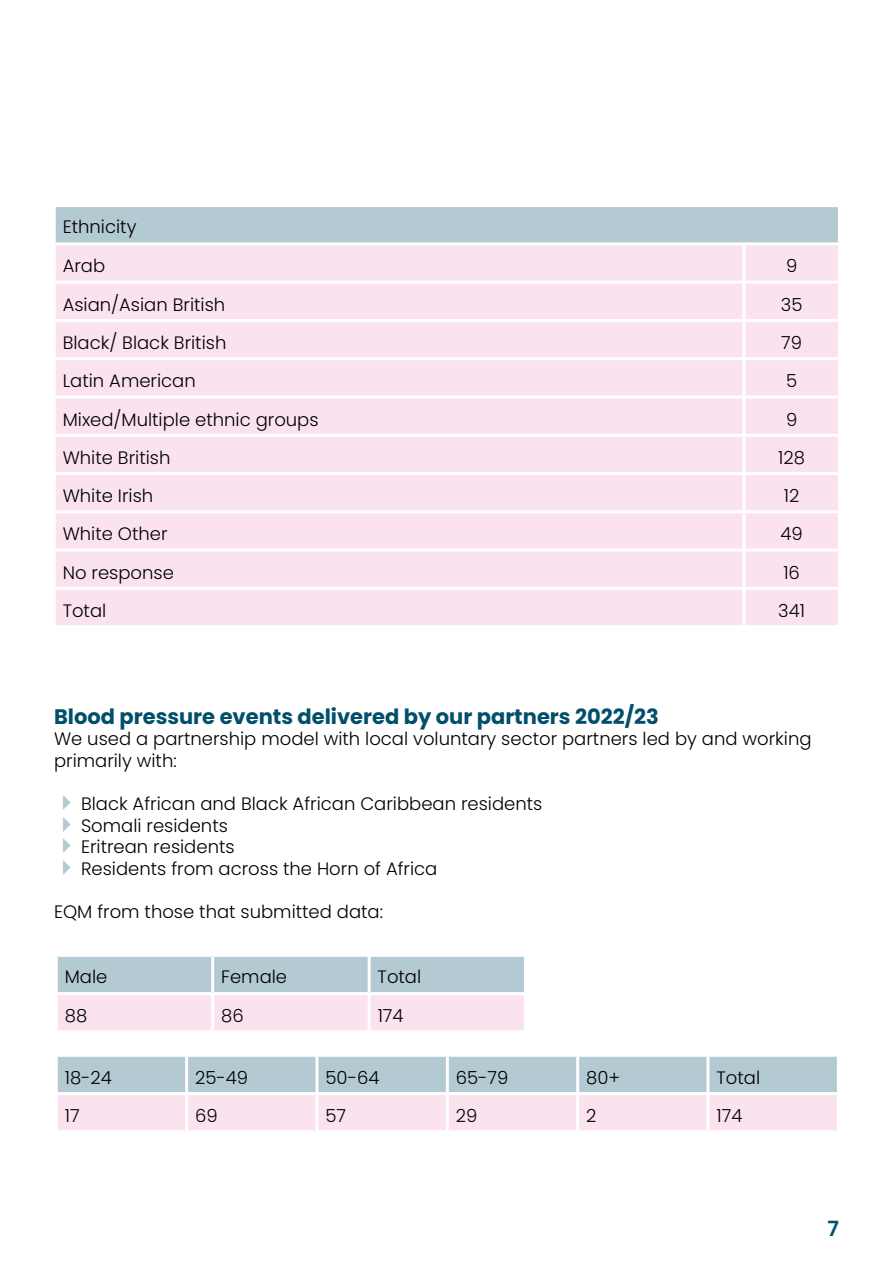
<style>
.page{position:relative;width:893px;height:1263px;background:#fff}
.page>*{position:absolute;margin:0;border:0;box-sizing:border-box;transform-origin:0 0}
.t1{font:700 21px "Poppins";color:#004f6b}
.t2{font:600 21px "Poppins";color:#004f6b}
.t3{font:300 18px/21.6px "Poppins";color:#000}
</style>
<div class="page">
<div style="left:54px;top:206px;width:785px;height:38px;background:#b3cad3"></div>
<div style="left:56px;top:245px;width:782px;height:380px;background:#fbe2ef"></div>
<hr style="left:744px;top:281px;width:97px;height:3px;background:#fff">
<hr style="left:744px;top:319px;width:97px;height:3px;background:#fff">
<hr style="left:744px;top:357px;width:97px;height:3px;background:#fff">
<hr style="left:744px;top:395px;width:97px;height:3px;background:#fff">
<hr style="left:744px;top:434px;width:97px;height:3px;background:#fff">
<hr style="left:744px;top:472px;width:97px;height:3px;background:#fff">
<hr style="left:744px;top:510px;width:97px;height:3px;background:#fff">
<hr style="left:744px;top:549px;width:97px;height:3px;background:#fff">
<hr style="left:744px;top:587px;width:97px;height:3px;background:#fff">
<hr style="left:53px;top:204px;width:691px;height:3px;background:#fff">
<hr style="left:53px;top:207px;width:3px;height:35px;background:#fff">
<hr style="left:744px;top:204px;width:97px;height:3px;background:#fff">
<hr style="left:838px;top:207px;width:3px;height:35px;background:#fff">
<hr style="left:53px;top:242px;width:691px;height:3px;background:#fff">
<hr style="left:744px;top:242px;width:97px;height:3px;background:#fff">
<hr style="left:742px;top:245px;width:3px;height:36px;background:#fff">
<hr style="left:53px;top:281px;width:691px;height:3px;background:#fff">
<hr style="left:742px;top:284px;width:3px;height:35px;background:#fff">
<hr style="left:53px;top:319px;width:691px;height:3px;background:#fff">
<hr style="left:742px;top:322px;width:3px;height:35px;background:#fff">
<hr style="left:53px;top:357px;width:691px;height:3px;background:#fff">
<hr style="left:742px;top:360px;width:3px;height:35px;background:#fff">
<hr style="left:53px;top:395px;width:691px;height:3px;background:#fff">
<hr style="left:742px;top:398px;width:3px;height:36px;background:#fff">
<hr style="left:53px;top:434px;width:691px;height:3px;background:#fff">
<hr style="left:742px;top:437px;width:3px;height:35px;background:#fff">
<hr style="left:53px;top:472px;width:691px;height:3px;background:#fff">
<hr style="left:742px;top:475px;width:3px;height:35px;background:#fff">
<hr style="left:53px;top:510px;width:691px;height:3px;background:#fff">
<hr style="left:742px;top:513px;width:3px;height:36px;background:#fff">
<hr style="left:53px;top:549px;width:691px;height:3px;background:#fff">
<hr style="left:742px;top:552px;width:3px;height:35px;background:#fff">
<hr style="left:53px;top:587px;width:691px;height:3px;background:#fff">
<hr style="left:742px;top:590px;width:3px;height:35px;background:#fff">
<svg style="left:58px;top:1057px;width:779px;height:73px;background:#d7d6e1"></svg>
<hr style="left:185px;top:1057px;width:3px;height:35px;background:#fff">
<hr style="left:315px;top:1095px;width:3px;height:35px;background:#fff">
<hr style="left:315px;top:1057px;width:3px;height:35px;background:#fff">
<hr style="left:55px;top:1092px;width:132px;height:3px;background:#fff">
<hr style="left:187px;top:1092px;width:130px;height:3px;background:#fff">
<hr style="left:317px;top:1092px;width:130px;height:3px;background:#fff">
<hr style="left:447px;top:1092px;width:131px;height:3px;background:#fff">
<hr style="left:578px;top:1092px;width:130px;height:3px;background:#fff">
<hr style="left:708px;top:1092px;width:132px;height:3px;background:#fff">
<hr style="left:185px;top:1095px;width:3px;height:35px;background:#fff">
<hr style="left:446px;top:1057px;width:3px;height:35px;background:#fff">
<hr style="left:576px;top:1057px;width:3px;height:35px;background:#fff">
<hr style="left:706px;top:1057px;width:3px;height:35px;background:#fff">
<hr style="left:446px;top:1095px;width:3px;height:35px;background:#fff">
<hr style="left:576px;top:1095px;width:3px;height:35px;background:#fff">
<hr style="left:706px;top:1095px;width:3px;height:35px;background:#fff">
<svg style="left:58px;top:957px;width:466px;height:73px;background:#d6d6e1"></svg>
<hr style="left:211px;top:957px;width:3px;height:35px;background:#fff">
<hr style="left:55px;top:992px;width:158px;height:3px;background:#fff">
<hr style="left:213px;top:992px;width:156px;height:3px;background:#fff">
<hr style="left:369px;top:992px;width:158px;height:3px;background:#fff">
<hr style="left:211px;top:995px;width:3px;height:35px;background:#fff">
<hr style="left:368px;top:957px;width:3px;height:35px;background:#fff">
<hr style="left:368px;top:995px;width:3px;height:35px;background:#fff">
<p class="t3" style="left:63px;top:207px;width:75px;line-height:39.5px">Ethnicity<br>Arab</p>
<p class="t3" style="left:786px;top:255px;width:13px">9</p>
<p class="t3" style="left:63px;top:294px;width:164px">Asian/Asian British</p>
<p class="t3" style="left:781px;top:294px;width:23px">35</p>
<p class="t3" style="left:63px;top:332px;width:165px">Black/ Black British</p>
<p class="t3" style="left:781px;top:332px;width:22px">79</p>
<p class="t3" style="left:63px;top:370px;width:135px">Latin American</p>
<p class="t3" style="left:786px;top:370px;width:13px">5</p>
<p class="t3" style="left:63px;top:409px;width:257px">Mixed/Multiple ethnic groups</p>
<p class="t3" style="left:786px;top:409px;width:13px">9</p>
<p class="t3" style="left:63px;top:447px;width:109px">White British</p>
<p class="t3" style="left:778px;top:447px;width:28px">128</p>
<p class="t3" style="left:63px;top:485px;width:92px">White Irish</p>
<p class="t3" style="left:784px;top:485px;width:17px">12</p>
<p class="t3" style="left:63px;top:523px;width:106px">White Other</p>
<p class="t3" style="left:780px;top:523px;width:24px">49</p>
<p class="t3" style="left:63px;top:562px;width:113px">No response</p>
<p class="t3" style="left:783px;top:562px;width:18px">16</p>
<p class="t3" style="left:63px;top:600px;width:45px">Total</p>
<p class="t3" style="left:778px;top:600px;width:28px">341</p>
<p class="t1" style="left:54px;top:704px;width:606px">Blood pressure events delivered by our partners 2022/23</p>
<p class="t3" style="left:54px;top:728px;width:759px">We used a partnership model with local voluntary sector partners led by and working primarily with:</p>
<p class="t3" style="left:81px;top:793px;width:463px">Black African and Black African Caribbean residents<br>Somali residents<br>Eritrean residents<br>Residents from across the Horn of Africa</p>
<p class="t3" style="left:54px;top:901px;width:331px">EQM from those that submitted data:</p>
<p class="t3" style="left:65px;top:966px;width:44px">Male</p>
<p class="t3" style="left:221px;top:966px;width:67px">Female</p>
<p class="t3" style="left:378px;top:966px;width:45px">Total</p>
<p class="t3" style="left:65px;top:1005px;width:24px">88</p>
<p class="t3" style="left:221px;top:1005px;width:24px">86</p>
<p class="t3" style="left:378px;top:1005px;width:27px">174</p>
<p class="t3" style="left:65px;top:1067px;width:49px">18-24</p>
<p class="t3" style="left:195px;top:1067px;width:55px">25-49</p>
<p class="t3" style="left:325px;top:1067px;width:55px">50-64</p>
<p class="t3" style="left:456px;top:1067px;width:54px">65-79</p>
<p class="t3" style="left:586px;top:1067px;width:36px">80+</p>
<p class="t3" style="left:716px;top:1067px;width:45px">Total</p>
<p class="t3" style="left:65px;top:1105px;width:16px">17</p>
<p class="t3" style="left:195px;top:1105px;width:24px">69</p>
<p class="t3" style="left:325px;top:1105px;width:22px">57</p>
<p class="t3" style="left:456px;top:1105px;width:23px">29</p>
<p class="t3" style="left:586px;top:1105px;width:12px">2</p>
<p class="t3" style="left:716px;top:1105px;width:27px">174</p>
<p class="t2" style="left:828px;top:1216px;width:13px">7</p>
</div>
